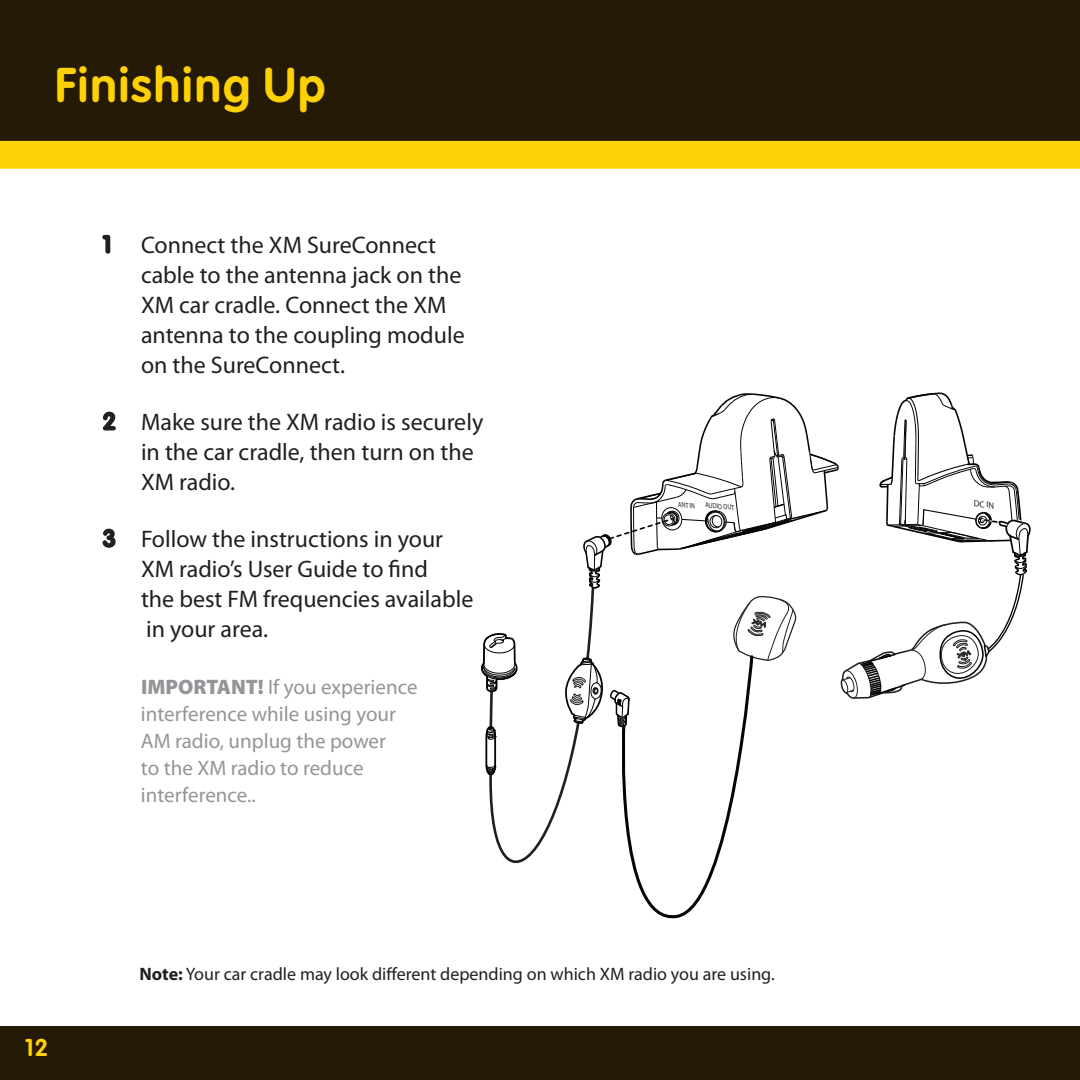
<style>
.page{position:relative;width:1080px;height:1080px;background:#251a05}
.page>*{position:absolute;margin:0;border:0;box-sizing:border-box;transform-origin:0 0}
.t1{font:700 48px "XM Rounded";color:#fed105}
.t2{font:24px/30px "Myriad Pro";color:#231f20}
.t3{font:700 24px "XM Rounded";color:#fed105}
.t4{font:21px/27px "Myriad Pro";color:#939598}
.t5{font:18px "Myriad Pro";color:#231f20}
.t6{font:8.7px "Myriad";color:#231f20}
.t7{font:italic 7.5px "Myriad";color:#231f20;scale:.8 1}
.s1{font-family:"XM Rounded";font-weight:700}
.s2{font-weight:900}
.s3{font-weight:700}
</style>
<div class="page">
<div style="left:0;top:196px;width:1079px;height:830px;background:#fff"></div>
<svg style="left:0;top:141px;width:1079px;height:55px;background:#fee780"></svg>
<svg style="left:1079px;top:141px;width:1px;height:885px"></svg>
<svg style="left:102px;top:234px;width:9px;height:20px"></svg>
<svg style="left:102px;top:411px;width:15px;height:20px"></svg>
<svg style="left:102px;top:528px;width:14px;height:21px"></svg>
<div style="left:481px;top:393px;width:551px;height:546px;background:#fff"></div>
<p class="t1" style="left:54px;top:57px;width:274px">Finishing Up</p>
<p class="t2" style="left:141px;top:229px;width:325px">Connect the XM SureConnect cable to the antenna jack on the<br>XM car cradle. Connect the XM antenna to the coupling module on the SureConnect.</p>
<p class="t2" style="left:141px;top:406px;width:344px">Make sure the XM radio is securely in the car cradle, then turn on the<br>XM radio.</p>
<p class="t2" style="left:141px;top:523px;width:334px;text-indent:-39px"><span class="s1">3</span> Follow the instructions in your<br>XM radio’s User Guide to find<br>the best FM frequencies available in your area.</p>
<p class="t4" style="left:141px;top:673px;width:278px"><span class="s2">IMPORTANT!</span> If you experience interference while using your<br>AM radio, unplug the power<br>to the XM radio to reduce interference..</p>
<p class="t7" style="left:679px;top:501px;width:23px;rotate:5deg">ANT IN</p>
<p class="t7" style="left:706px;top:501px;width:38px;rotate:5deg">AUDIO OUT</p>
<p class="t6" style="left:975px;top:499px;width:22px;rotate:8deg">DC IN</p>
<p class="t3" style="left:25px;top:1034px;width:12px">12</p>
<p class="t5" style="left:140px;top:962px;width:637px"><span class="s3">Note:</span> Your car cradle may look different depending on which XM radio you are using.</p>
</div>
